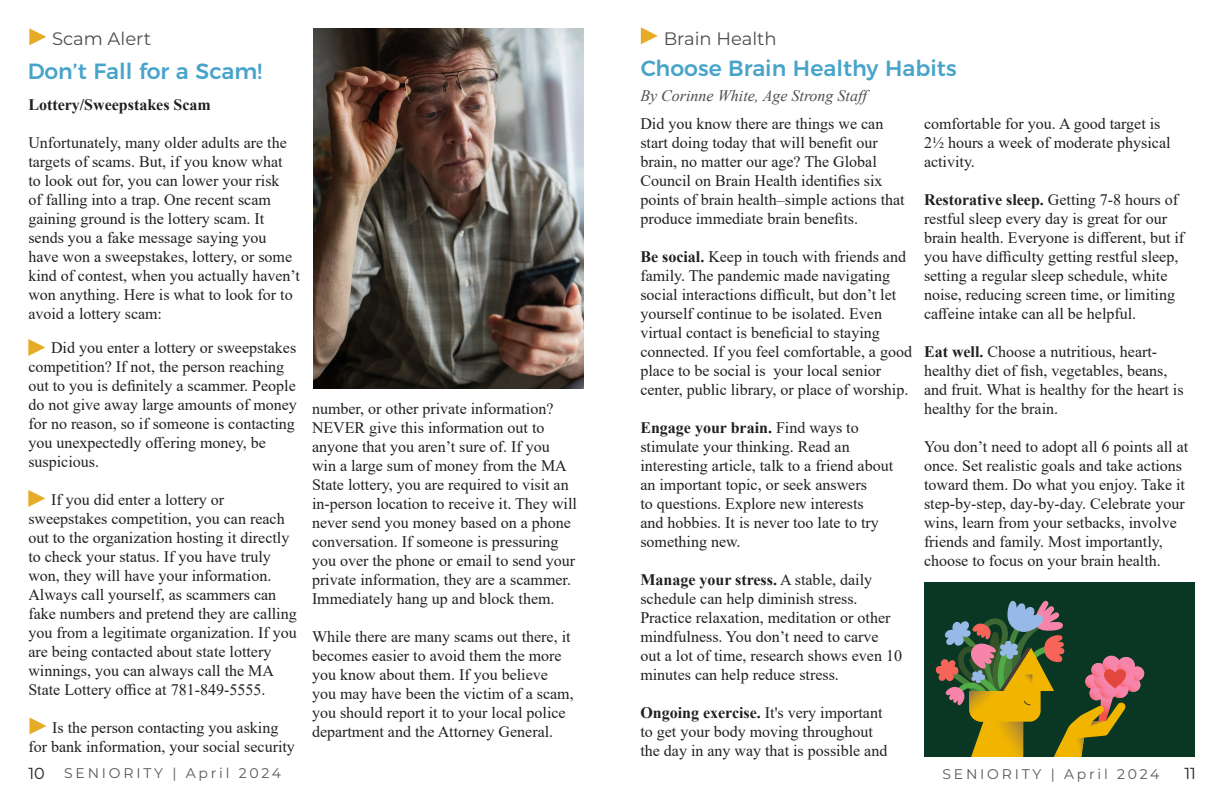
<style>
.page{position:relative;width:1224px;height:792px;background:#fff}
.page>*{position:absolute;margin:0;border:0;box-sizing:border-box;transform-origin:0 0}
.t1{font:500 22px "Montserrat";color:#1a8dbd}
.t2{font:18px "Montserrat";color:#231f20}
.t3{font:16px/19px "Times New Roman";color:#231f20}
.t4{font:italic 16px "Times New Roman";color:#231f20}
.t5{font:700 16px "Times New Roman";color:#231f20}
.t6{font:16px "Montserrat";color:#231f20}
.t7{font:14px "Montserrat";letter-spacing:.2em;color:#57585a}
.s1{font-weight:700}
.s2{font-size:16px;color:#231f20}
</style>
<div class="page">
<svg style="left:29px;top:28px;width:17px;height:17px"></svg>
<img style="left:313px;top:28px;width:271px;height:361px">
<svg style="left:28px;top:490px;width:17px;height:17px"></svg>
<svg style="left:28px;top:339px;width:17px;height:17px"></svg>
<svg style="left:29px;top:717px;width:17px;height:17px"></svg>
<svg style="left:641px;top:27px;width:17px;height:17px"></svg>
<div style="left:924px;top:582px;width:271px;height:174px;background:#093723"></div>
<svg style="left:935px;top:600px;width:209px;height:156px"></svg>
<p class="t2" style="left:52px;top:26px;width:101px">Scam Alert</p>
<h1 class="t1" style="left:27px;top:53px;width:236px">Don’t Fall for a Scam!</h1>
<p class="t5" style="left:28px;top:93px;width:184px">Lottery/Sweepstakes Scam</p>
<p class="t3" style="left:28px;top:133px;width:273px">Unfortunately, many older adults are the targets of scams. But, if you know what<br>to look out for, you can lower your risk<br>of falling into a trap. One recent scam gaining ground is the lottery scam. It sends you a fake message saying you have won a sweepstakes, lottery, or some kind of contest, when you actually haven’t won anything. Here is what to look for to avoid a lottery scam:</p>
<p class="t3" style="left:28px;top:338px;width:270px;text-indent:23px">Did you enter a lottery or sweepstakes competition? If not, the person reaching out to you is definitely a scammer. People do not give away large amounts of money for no reason, so if someone is contacting you unexpectedly offering money, be suspicious.</p>
<p class="t3" style="left:28px;top:490px;width:270px;text-indent:23px">If you did enter a lottery or sweepstakes competition, you can reach out to the organization hosting it directly to check your status. If you have truly won, they will have your information.<br>Always call yourself, as scammers can fake numbers and pretend they are calling you from a legitimate organization. If you are being contacted about state lottery winnings, you can always call the MA State Lottery office at 781-849-5555.</p>
<p class="t3" style="left:28px;top:718px;width:268px;text-align:center">Is the person contacting you asking<br>for bank information, your social security</p>
<p class="t3" style="left:312px;top:399px;width:266px">number, or other private information?<br>NEVER give this information out to anyone that you aren’t sure of. If you win a large sum of money from the MA State lottery, you are required to visit an in-person location to receive it. They will never send you money based on a phone conversation. If someone is pressuring you over the phone or email to send your private information, they are a scammer.<br>Immediately hang up and block them.</p>
<p class="t3" style="left:312px;top:627px;width:263px">While there are many scams out there, it becomes easier to avoid them the more you know about them. If you believe you may have been the victim of a scam, you should report it to your local police department and the Attorney General.</p>
<p class="t2" style="left:664px;top:26px;width:115px">Brain Health</p>
<h1 class="t1" style="left:640px;top:50px;width:318px">Choose Brain Healthy Habits</h1>
<p class="t3" style="left:640px;top:113px;width:266px">Did you know there are things we can start doing today that will benefit our brain, no matter our age? The Global Council on Brain Health identifies six points of brain health–simple actions that produce immediate brain benefits.</p>
<p class="t3" style="left:640px;top:246px;width:273px"><span class="s1">Be social.</span> Keep in touch with friends and family. The pandemic made navigating social interactions difficult, but don’t let yourself continue to be isolated. Even virtual contact is beneficial to staying connected. If you feel comfortable, a good place to be social is your local senior center, public library, or place of worship.</p>
<p class="t3" style="left:640px;top:417px;width:254px"><span class="s1">Engage your brain.</span> Find ways to stimulate your thinking. Read an interesting article, talk to a friend about an important topic, or seek answers<br>to questions. Explore new interests<br>and hobbies. It is never too late to try something new.</p>
<p class="t3" style="left:640px;top:569px;width:263px"><span class="s1">Manage your stress.</span> A stable, daily schedule can help diminish stress.<br>Practice relaxation, meditation or other mindfulness. You don’t need to carve out a lot of time, research shows even 10 minutes can help reduce stress.</p>
<p class="t3" style="left:640px;top:702px;width:249px"><span class="s1">Ongoing exercise.</span> It's very important to get your body moving throughout the day in any way that is possible and</p>
<p class="t4" style="left:640px;top:85px;width:234px">By Corinne White, Age Strong Staff</p>
<p class="t3" style="left:924px;top:113px;width:248px">comfortable for you. A good target is<br>2½ hours a week of moderate physical activity.</p>
<p class="t3" style="left:924px;top:189px;width:262px"><span class="s1">Restorative sleep.</span> Getting 7-8 hours of restful sleep every day is great for our brain health. Everyone is different, but if you have difficulty getting restful sleep, setting a regular sleep schedule, white noise, reducing screen time, or limiting caffeine intake can all be helpful.</p>
<p class="t3" style="left:924px;top:341px;width:261px"><span class="s1">Eat well.</span> Choose a nutritious, heart&shy;healthy diet of fish, vegetables, beans, and fruit. What is healthy for the heart is healthy for the brain.</p>
<p class="t3" style="left:924px;top:436px;width:266px">You don’t need to adopt all 6 points all at once. Set realistic goals and take actions toward them. Do what you enjoy. Take it step-by-step, day-by-day. Celebrate your wins, learn from your setbacks, involve friends and family. Most importantly, choose to focus on your brain health.</p>
<p class="t7" style="left:28px;top:763px;width:254px"><span class="s2">10</span> SENIORITY | April 2024</p>
<p class="t7" style="left:943px;top:765px;width:219px">SENIORITY | April 2024</p>
<p class="t6" style="left:1184px;top:762px;width:13px">11</p>
</div>
